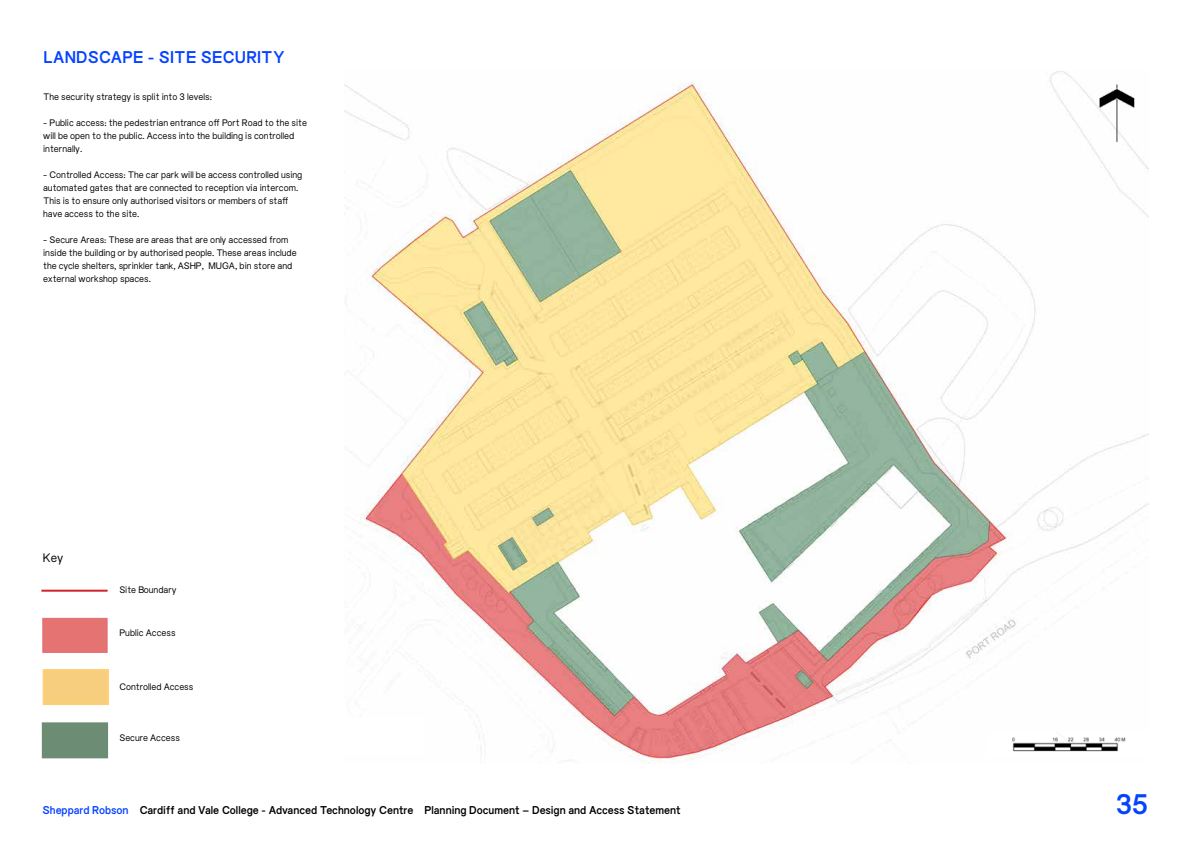
<style>
.page{position:relative;width:1191px;height:842px;background:#fff}
.page>*{position:absolute;margin:0;border:0;box-sizing:border-box;transform-origin:0 0}
.t1{font:700 30px "Everyday";color:#0643ff}
.t2{font:700 18px "Everyday";letter-spacing:.01em;color:#0643ff}
.t3{font:13px "Everyday";color:#000}
.t4{font:700 12px "Everyday";letter-spacing:-.005em;color:#000}
.t5{font:10px/13px "Everyday";color:#000}
.s1{color:#0643ff}
</style>
<div class="page">
<img style="left:345px;top:71px;width:803px;height:692px">
<div style="left:293px;top:717px;width:129px;height:38px;background:#fff"></div>
<img style="left:988px;top:733px;width:160px;height:25px">
<div style="left:42px;top:618px;width:66px;height:35px;background:#e57371"></div>
<div style="left:42px;top:722px;width:66px;height:36px;background:#6c8d74;border:2px solid #4c7456"></div>
<div style="left:43px;top:669px;width:66px;height:36px;background:#f6ce7e"></div>
<img style="left:1094px;top:82px;width:45px;height:62px">
<hr style="left:41px;top:590px;width:67px;height:2px;background:#d2232a">
<h2 class="t2" style="left:43px;top:47px;width:243px">LANDSCAPE - SITE SECURITY</h2>
<p class="t5" style="left:43px;top:91px;width:170px">The security strategy is split into 3 levels:</p>
<p class="t5" style="left:43px;top:117px;width:265px">- Public access: the pedestrian entrance off Port Road to the site will be open to the public. Access into the building is controlled internally.</p>
<p class="t5" style="left:43px;top:169px;width:261px">- Controlled Access: The car park will be access controlled using automated gates that are connected to reception via intercom.<br>This is to ensure only authorised visitors or members of staff have access to the site.</p>
<p class="t5" style="left:43px;top:233px;width:255px">- Secure Areas: These are areas that are only accessed from inside the building or by authorised people. These areas include the cycle shelters, sprinkler tank, ASHP, MUGA, bin store and external workshop spaces.</p>
<h3 class="t3" style="left:43px;top:550px;width:22px">Key</h3>
<p class="t5" style="left:119px;top:583px;width:59px">Site Boundary</p>
<p class="t5" style="left:119px;top:626px;width:58px">Public Access</p>
<p class="t5" style="left:119px;top:680px;width:75px">Controlled Access</p>
<p class="t5" style="left:119px;top:731px;width:62px">Secure Access</p>
<p class="t4" style="left:43px;top:803px;width:640px"><span class="s1">Sheppard Robson</span> Cardiff and Vale College - Advanced Technology Centre Planning Document – Design and Access Statement</p>
<h1 class="t1" style="left:1115px;top:788px;width:34px">35</h1>
</div>
